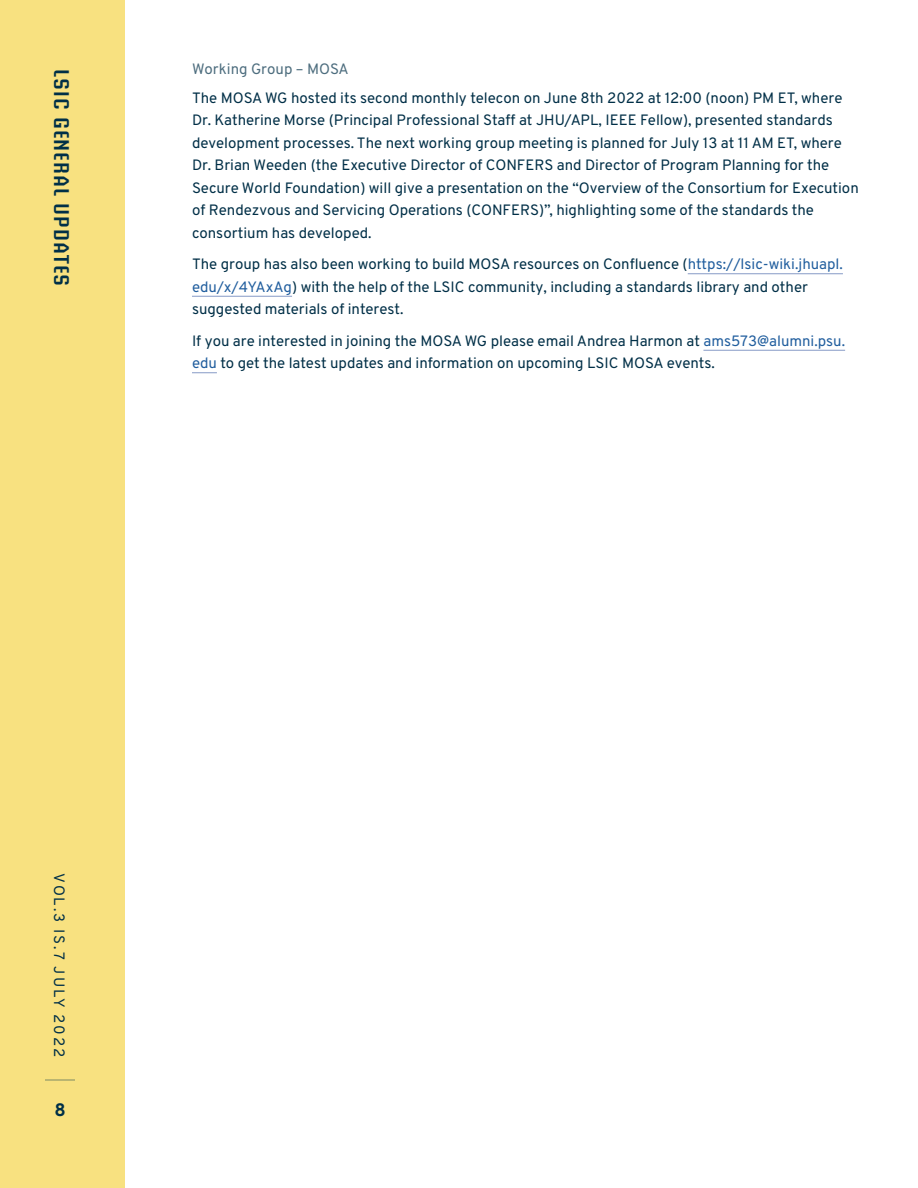
<style>
.page{position:relative;width:918px;height:1188px;background:#fff}
.page>*{position:absolute;margin:0;border:0;box-sizing:border-box;transform-origin:0 0}
.t1{font:600 21px "Briem Akademi Std";letter-spacing:.05em;color:#002f47}
.t2{font:800 18px "Overpass";color:#002f47}
.t3{font:15px/22.5px "Overpass";color:#002f47}
.t4{font:15px "Overpass";letter-spacing:.12em;color:#002f47}
.t5{font:15px "Overpass";color:#4d6d7e}
.s1{color:#215e9e}
</style>
<div class="page">
<div style="left:0;top:0;width:125px;height:1188px;background:#f8e180"></div>
<hr style="left:45px;top:1080px;width:30px;height:1px;background:#002f47">
<hr style="left:688px;top:273px;width:155px;height:1px;background:#879bc6">
<hr style="left:192px;top:296px;width:100px;height:1px;background:#879bc6">
<hr style="left:703px;top:350px;width:142px;height:1px;background:#879bc6">
<svg style="left:192px;top:372px;width:25px;height:1px"></svg>
<h1 class="t1" style="left:73px;top:69px;width:216px;rotate:90deg">LSIC General Updates</h1>
<p class="t5" style="left:192px;top:60px;width:158px">Working Group – MOSA</p>
<p class="t3" style="left:192px;top:86px;width:668px">The MOSA WG hosted its second monthly telecon on June 8th 2022 at 12:00 (noon) PM ET, where Dr. Katherine Morse (Principal Professional Staff at JHU/APL, IEEE Fellow), presented standards development processes. The next working group meeting is planned for July 13 at 11 AM ET, where Dr. Brian Weeden (the Executive Director of CONFERS and Director of Program Planning for the Secure World Foundation) will give a presentation on the “Overview of the Consortium for Execution of Rendezvous and Servicing Operations (CONFERS)”, highlighting some of the standards the consortium has developed.</p>
<p class="t3" style="left:192px;top:253px;width:652px">The group has also been working to build MOSA resources on Confluence (<span class="s1">https://lsic-wiki.jhuapl. edu/x/4YAxAg</span>) with the help of the LSIC community, including a standards library and other suggested materials of interest.</p>
<p class="t3" style="left:192px;top:329px;width:655px">If you are interested in joining the MOSA WG please email Andrea Harmon at <span class="s1">ams573@alumni.psu. edu</span> to get the latest updates and information on upcoming LSIC MOSA events.</p>
<p class="t4" style="left:68px;top:873px;width:185px;rotate:90deg">VOL.3 IS.7 JULY 2022</p>
<p class="t2" style="left:54px;top:1099px;width:13px">8</p>
</div>
